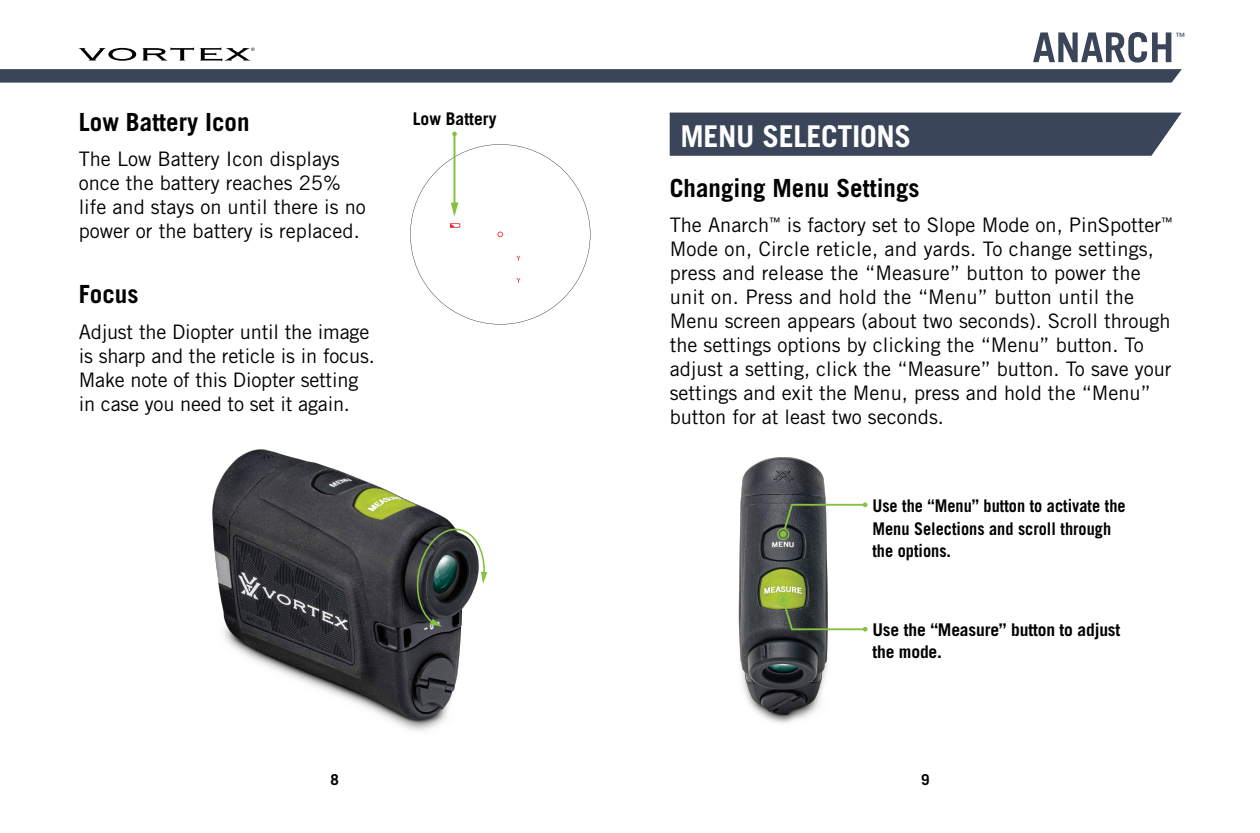
<style>
.page{position:relative;width:1260px;height:833px;background:#fff}
.page>*{position:absolute;margin:0;border:0;box-sizing:border-box;transform-origin:0 0}
.t1{font:700 30px "Trade Gothic LT Std";letter-spacing:-.01em;color:#fff}
.t2{font:700 25px "Trade Gothic LT Std";color:#000}
.t3{font:20px/24px "Trade Gothic LT Std";color:#000}
.t4{font:700 17.5px/22.5px "Trade Gothic LT Std";color:#000;scale:.93 1}
.t5{font:700 17.5px/22.5px "Trade Gothic LT Std";color:#000}
.t6{font:700 15px "Trade Gothic LT Std";color:#000}
.t7{font:10px "Trade Gothic LT Std";color:#3a455a}
</style>
<div class="page">
<svg style="left:0;top:69px;width:1182px;height:14px"></svg>
<svg style="left:1033px;top:32px;width:138px;height:31px"></svg>
<svg style="left:79px;top:48px;width:176px;height:13px"></svg>
<svg style="left:669px;top:112px;width:513px;height:44px"></svg>
<img style="left:738px;top:458px;width:90px;height:265px">
<svg style="left:777px;top:593px;width:91px;height:38px"></svg>
<div style="left:780px;top:596px;width:7px;height:7px;background:#86c041;border-radius:3px"></div>
<svg style="left:777px;top:502px;width:91px;height:38px"></svg>
<div style="left:780px;top:530px;width:7px;height:8px;background:#86c041;border-radius:3px"></div>
<img style="left:213px;top:449px;width:249px;height:282px">
<svg style="left:414px;top:527px;width:73px;height:99px"></svg>
<svg style="left:410px;top:132px;width:180px;height:192px"></svg>
<p class="t2" style="left:79px;top:106px;width:172px">Low Battery Icon</p>
<p class="t3" style="left:79px;top:146px;width:289px">The Low Battery Icon displays once the battery reaches 25% life and stays on until there is no power or the battery is replaced.</p>
<p class="t2" style="left:79px;top:279px;width:61px">Focus</p>
<p class="t3" style="left:79px;top:319px;width:298px">Adjust the Diopter until the image is sharp and the reticle is in focus.<br>Make note of this Diopter setting in case you need to set it again.</p>
<p class="t5" style="left:413px;top:107px;width:85px">Low Battery</p>
<p class="t7" style="left:1175px;top:30px;width:11px">™</p>
<h1 class="t1" style="left:680px;top:118px;width:232px">MENU SELECTIONS</h1>
<p class="t2" style="left:670px;top:173px;width:252px">Changing Menu Settings</p>
<p class="t3" style="left:670px;top:213px;width:504px">The Anarch<sup>™</sup> is factory set to Slope Mode on, PinSpotter<sup>™ </sup>Mode on, Circle reticle, and yards. To change settings, press and release the “Measure” button to power the unit on. Press and hold the “Menu” button until the Menu screen appears (about two seconds). Scroll through the settings options by clicking the “Menu” button. To adjust a setting, click the “Measure” button. To save your settings and exit the Menu, press and hold the “Menu” button for at least two seconds.</p>
<p class="t4" style="left:872px;top:494px;width:274px">Use the “Menu” button to activate the<br>Menu Selections and scroll through the options.</p>
<p class="t5" style="left:872px;top:618px;width:249px">Use the “Measure” button to adjust the mode.</p>
<p class="t6" style="left:331px;top:770px;width:10px">8</p>
<p class="t6" style="left:921px;top:770px;width:10px">9</p>
</div>
